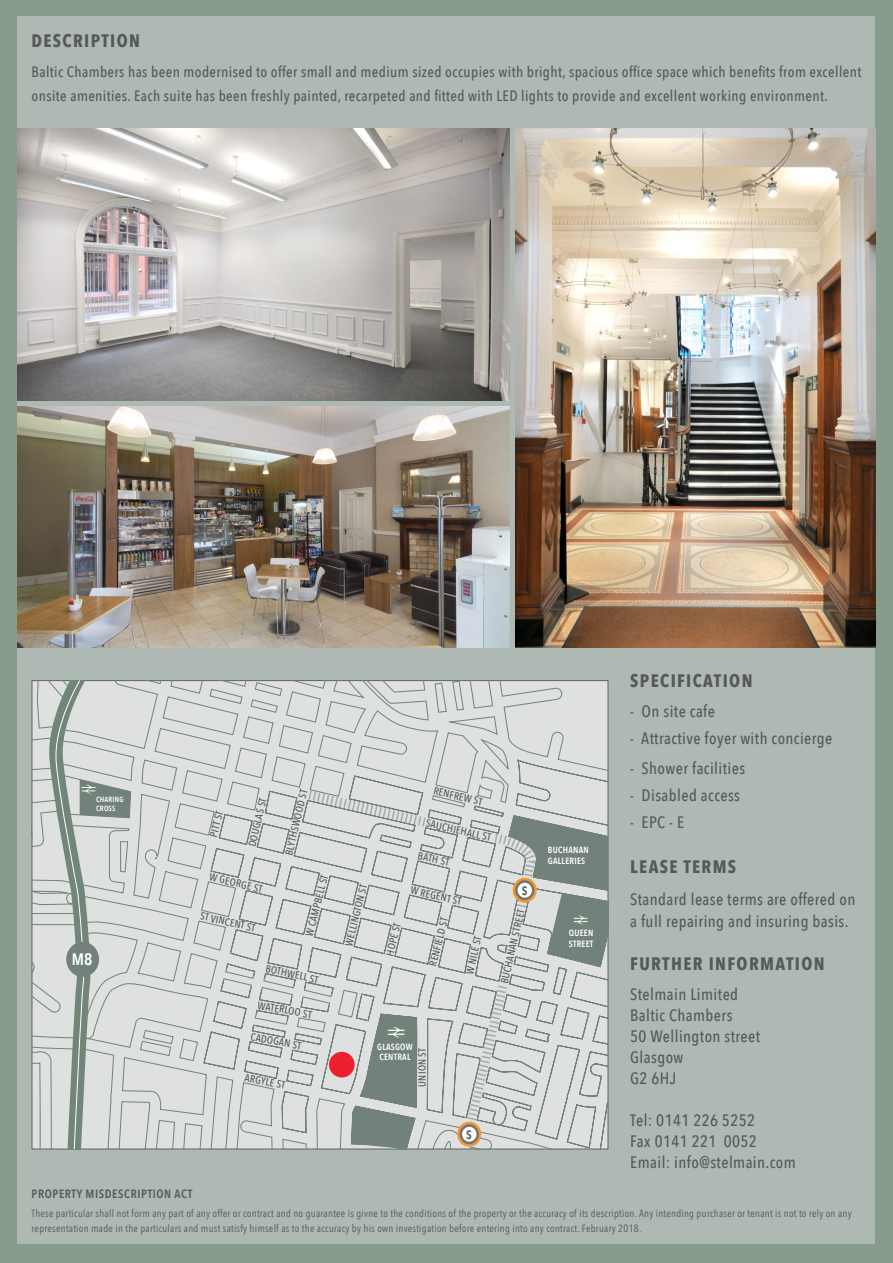
<style>
.page{position:relative;width:893px;height:1263px;background:#889c8e}
.page>*{position:absolute;margin:0;border:0;box-sizing:border-box;transform-origin:0 0}
.t1{font:700 18px "Avenir Next Condensed";letter-spacing:.075em;color:#57585a}
.t2{font:500 16.5px/21px "Avenir Next Condensed";letter-spacing:.025em;color:#57585a}
.t3{font:600 16.5px "Avenir Next Condensed";color:#5b595c;scale:.94 1}
.t4{font:600 16.5px "Avenir Next Condensed";color:#fff}
.t5{font:500 15px/24px "Avenir Next Condensed";letter-spacing:.025em;color:#57585a}
.t6{font:600 12px "Avenir Next Condensed";letter-spacing:.05em;color:#57585a}
.t7{font:10.5px/15px "Avenir Next Condensed";letter-spacing:.025em;color:#57585a}
.t8{font:500 10.5px "Avenir Next Condensed";letter-spacing:.025em;color:#545456}
.t9{font:600 9px/10.8px "Avenir Next Condensed";letter-spacing:.025em;color:#fff}
.t10{font:600 7.5px/9px "Avenir Next Condensed";letter-spacing:.025em;color:#fff}
</style>
<div class="page">
<div style="left:17px;top:16px;width:858px;height:1228px;background:#adb9b2"></div>
<img style="left:18px;top:407px;width:492px;height:241px">
<img style="left:17px;top:129px;width:493px;height:271px">
<img style="left:515px;top:129px;width:360px;height:519px">
<svg style="left:32px;top:681px;width:576px;height:468px;background:#d3d7d5"></svg>
<svg style="left:457px;top:1122px;width:24px;height:25px"></svg>
<svg style="left:460px;top:1124px;width:19px;height:20px"></svg>
<div style="left:462px;top:1127px;width:14px;height:15px;background:#fdfefe;border-radius:50%"></div>
<svg style="left:352px;top:1014px;width:65px;height:135px;background:#8f9b95"></svg>
<svg style="left:461px;top:973px;width:53px;height:157px;background:#cdd1ce"></svg>
<svg style="left:484px;top:816px;width:124px;height:150px;background:#a8b1ac"></svg>
<svg style="left:298px;top:784px;width:137px;height:49px;background:#cfd4d1"></svg>
<svg style="left:513px;top:878px;width:24px;height:25px"></svg>
<svg style="left:515px;top:880px;width:19px;height:20px"></svg>
<div style="left:518px;top:883px;width:14px;height:15px;background:#fdfefe;border-radius:50%"></div>
<div style="left:329px;top:1052px;width:26px;height:25px;background:#ee202e;border-radius:50%"></div>
<svg style="left:48px;top:680px;width:83px;height:470px;background:#c5cbc7"></svg>
<div style="left:66px;top:942px;width:33px;height:35px;background:#72827a;border-radius:50%"></div>
<h1 class="t1" style="left:32px;top:30px;width:110px">DESCRIPTION</h1>
<p class="t5" style="left:32px;top:60px;width:831px">Baltic Chambers has been modernised to offer small and medium sized occupies with bright, spacious office space which benefits from excellent onsite amenities. Each suite has been freshly painted, recarpeted and fitted with LED lights to provide and excellent working environment.</p>
<p class="t10" style="left:96px;top:795px;width:29px">CHARING<br>CROSS</p>
<h2 class="t4" style="left:72px;top:945px;width:22px">M8</h2>
<p class="t8" style="left:207px;top:835px;width:28px;rotate:-76deg">PITT ST</p>
<p class="t8" style="left:246px;top:845px;width:51px;rotate:-77deg">DOUGLAS ST</p>
<p class="t8" style="left:211px;top:870px;width:56px;rotate:14deg">W GEORGE ST</p>
<p class="t8" style="left:202px;top:909px;width:58px;rotate:13deg">ST VINCENT ST</p>
<p class="t8" style="left:282px;top:854px;width:69px;rotate:-77deg">BLYTHSWOOD ST</p>
<p class="t8" style="left:303px;top:935px;width:65px;rotate:-76deg">W CAMPBELL ST</p>
<p class="t8" style="left:267px;top:962px;width:55px;rotate:12deg">BOTHWELL ST</p>
<p class="t8" style="left:259px;top:999px;width:56px;rotate:10deg">WATERLOO ST</p>
<p class="t8" style="left:252px;top:1030px;width:53px;rotate:11deg">CADOGAN ST</p>
<p class="t8" style="left:246px;top:1071px;width:43px;rotate:12deg">ARGYLE ST</p>
<p class="t8" style="left:342px;top:944px;width:65px;rotate:-76deg">WELLINGTON ST</p>
<p class="t8" style="left:383px;top:954px;width:35px;rotate:-76deg">HOPE ST</p>
<p class="t8" style="left:435px;top:784px;width:51px;rotate:14deg">RENFREW ST</p>
<p class="t8" style="left:428px;top:816px;width:68px;rotate:13deg">SAUCHIEHALL ST</p>
<p class="t8" style="left:420px;top:849px;width:33px;rotate:13deg">BATH ST</p>
<p class="t8" style="left:412px;top:883px;width:53px;rotate:13deg">W REGENT ST</p>
<p class="t8" style="left:426px;top:964px;width:51px;rotate:-76deg">RENFIELD ST</p>
<p class="t8" style="left:464px;top:973px;width:41px;rotate:-78deg">W NILE ST</p>
<h2 class="t3" style="left:522px;top:874px;width:8px">s</h2>
<p class="t8" style="left:498px;top:982px;width:78px;rotate:-77deg">BUCHANAN STREET</p>
<p class="t9" style="left:377px;top:1041px;width:37px">GLASGOW<br>CENTRAL</p>
<p class="t8" style="left:416px;top:1086px;width:40px;rotate:-90deg">UNION ST</p>
<h2 class="t3" style="left:466px;top:1118px;width:8px">s</h2>
<p class="t9" style="left:548px;top:844px;width:42px">BUCHANAN<br>GALLERIES</p>
<p class="t9" style="left:569px;top:927px;width:26px">QUEEN<br>STREET</p>
<h1 class="t1" style="left:630px;top:669px;width:124px">SPECIFICATION</h1>
<h2 class="t2" style="left:630px;top:701px;width:86px">- On site cafe</h2>
<h2 class="t2" style="left:630px;top:728px;width:204px">- Attractive foyer with concierge</h2>
<h2 class="t2" style="left:630px;top:758px;width:116px">- Shower facilities</h2>
<h2 class="t2" style="left:630px;top:785px;width:111px">- Disabled access</h2>
<h2 class="t2" style="left:630px;top:812px;width:55px">- EPC - E</h2>
<h1 class="t1" style="left:630px;top:856px;width:107px">LEASE TERMS</h1>
<h2 class="t2" style="left:630px;top:887px;width:227px;line-height:22.5px">Standard lease terms are offered on a full repairing and insuring basis.</h2>
<h1 class="t1" style="left:630px;top:953px;width:196px">FURTHER INFORMATION</h1>
<h2 class="t2" style="left:630px;top:984px;width:131px">Stelmain Limited<br>Baltic Chambers<br>50 Wellington street<br>Glasgow<br>G2 6HJ</h2>
<h2 class="t2" style="left:630px;top:1110px;width:167px">Tel: 0141 226 5252<br>Fax 0141 221 0052<br>Email: info@stelmain.com</h2>
<p class="t6" style="left:32px;top:1183px;width:162px">PROPERTY MISDESCRIPTION ACT</p>
<p class="t7" style="left:32px;top:1205px;width:822px">These particular shall not form any part of any offer or contract and no guarantee is givne to the conditions of the property or the accuracy of its description. Any intending purchaser or tenant is not to rely on any representation made in the particulars and must satisfy himself as to the accuracy by his own investigation before entering into any contract. February 2018.</p>
</div>
